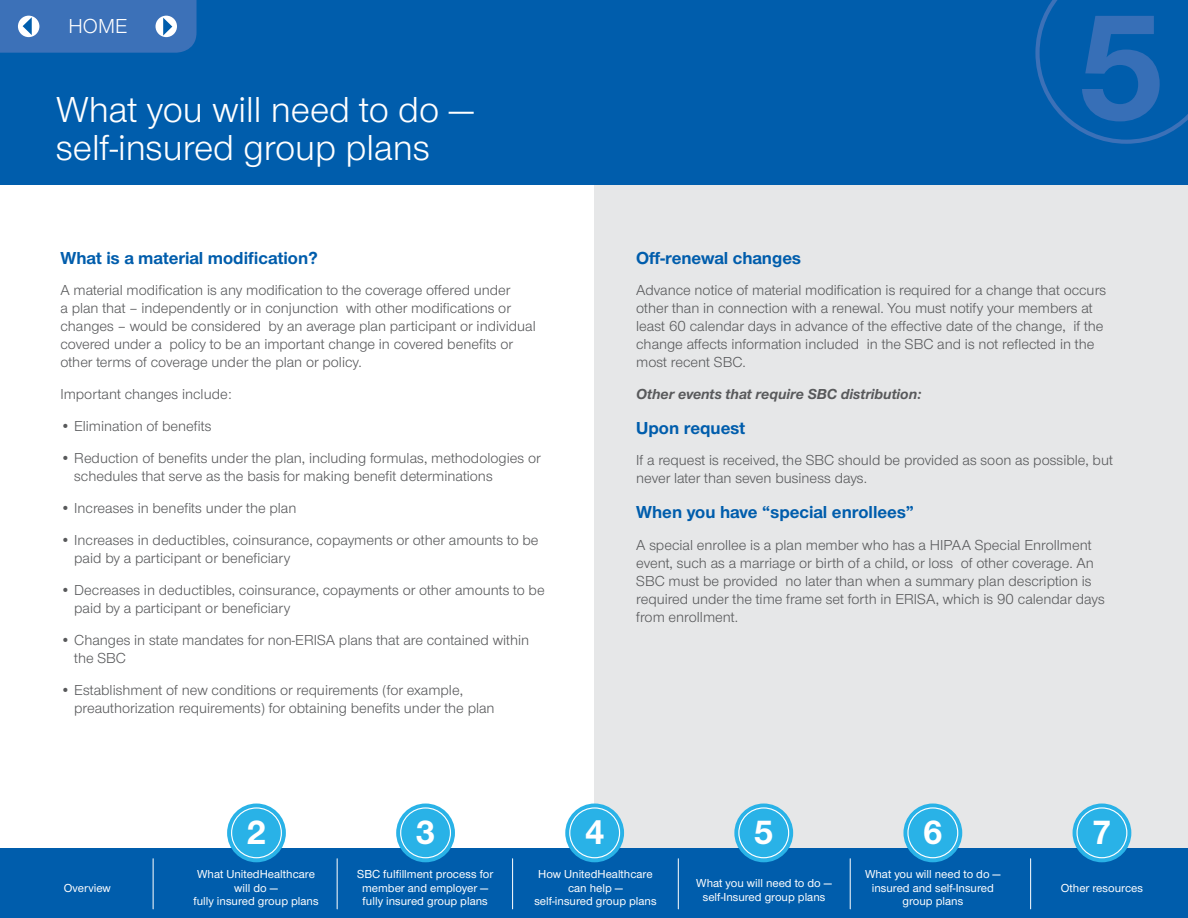
<style>
.page{position:relative;width:1188px;height:918px;background:#fff}
.page>*{position:absolute;margin:0;border:0;box-sizing:border-box;transform-origin:0 0}
.t1{font:700 156px "UHC Sans";color:#376fb7}
.t2{font:37.5px/37.5px "UHC Sans";color:#fff}
.t3{font:700 34.95px "UHC Sans";color:#fff}
.t4{font:21px "UHC Sans";color:#fff}
.t5{font:700 18px "UHC Sans";color:#005dac}
.t6{font:15px/18px "UHC Sans";color:#58595b}
.t7{font:italic 700 15px "UHC Sans";color:#58595b}
.t8{font:500 12px/13.5px "UHC Sans";color:#fff;text-align:center}
</style>
<div class="page">
<div style="left:594px;top:185px;width:594px;height:664px;background:#e6e7e8"></div>
<div style="left:0;top:0;width:1188px;height:185px;background:#005dac"></div>
<svg style="left:1035px;top:0;width:153px;height:144px"></svg>
<svg style="left:0;top:0;width:197px;height:53px;background:#4478bb"></svg>
<div style="left:0;top:849px;width:1188px;height:69px;background:#005dac"></div>
<div style="left:227px;top:804px;width:59px;height:58px;background:#29b2e7;border-radius:50%"></div>
<div style="left:231px;top:807px;width:51px;height:51px;border:1px solid #fff;border-radius:50%"></div>
<div style="left:1073px;top:804px;width:58px;height:58px;background:#29b2e7;border-radius:50%"></div>
<div style="left:1076px;top:807px;width:51px;height:51px;border:1px solid #fff;border-radius:50%"></div>
<div style="left:903px;top:804px;width:59px;height:58px;background:#29b2e7;border-radius:50%"></div>
<div style="left:907px;top:807px;width:51px;height:51px;border:1px solid #fff;border-radius:50%"></div>
<div style="left:734px;top:804px;width:59px;height:58px;background:#29b2e7;border-radius:50%"></div>
<div style="left:738px;top:807px;width:51px;height:51px;border:1px solid #fff;border-radius:50%"></div>
<div style="left:565px;top:804px;width:59px;height:58px;background:#29b2e7;border-radius:50%"></div>
<div style="left:569px;top:807px;width:51px;height:51px;border:1px solid #fff;border-radius:50%"></div>
<div style="left:396px;top:804px;width:59px;height:58px;background:#29b2e7;border-radius:50%"></div>
<div style="left:400px;top:807px;width:51px;height:51px;border:1px solid #fff;border-radius:50%"></div>
<hr style="left:153px;top:859px;width:1px;height:50px;background:#fff">
<hr style="left:337px;top:859px;width:1px;height:50px;background:#fff">
<hr style="left:512px;top:859px;width:1px;height:50px;background:#fff">
<hr style="left:678px;top:859px;width:1px;height:50px;background:#fff">
<hr style="left:850px;top:859px;width:1px;height:50px;background:#fff">
<hr style="left:1030px;top:859px;width:1px;height:50px;background:#fff">
<h3 class="t4" style="left:69px;top:13px;width:60px">HOME</h3>
<h2 class="t2" style="left:56px;top:90px;width:419px">What you will need to do — self-insured group plans</h2>
<h1 class="t1" style="left:1077px;top:-37px;width:91px">5</h1>
<p class="t5" style="left:60px;top:246px;width:259px">What is a material modification?</p>
<p class="t6" style="left:60px;top:281px;width:477px">A material modification is any modification to the coverage offered under<br>a plan that – independently or in conjunction with other modifications or changes – would be considered by an average plan participant or individual covered under a policy to be an important change in covered benefits or other terms of coverage under the plan or policy.</p>
<p class="t6" style="left:60px;top:385px;width:173px">Important changes include:</p>
<p class="t6" style="left:60px;top:417px;width:153px">• Elimination of benefits</p>
<p class="t6" style="left:74px;top:449px;width:468px;text-indent:-14px">• Reduction of benefits under the plan, including formulas, methodologies or schedules that serve as the basis for making benefit determinations</p>
<p class="t6" style="left:60px;top:499px;width:237px">• Increases in benefits under the plan</p>
<p class="t6" style="left:74px;top:531px;width:466px;text-indent:-14px">• Increases in deductibles, coinsurance, copayments or other amounts to be paid by a participant or beneficiary</p>
<p class="t6" style="left:74px;top:581px;width:472px;text-indent:-14px">• Decreases in deductibles, coinsurance, copayments or other amounts to be paid by a participant or beneficiary</p>
<p class="t6" style="left:74px;top:631px;width:456px;text-indent:-14px">• Changes in state mandates for non-ERISA plans that are contained within the SBC</p>
<p class="t6" style="left:74px;top:681px;width:422px;text-indent:-14px">• Establishment of new conditions or requirements (for example, preauthorization requirements) for obtaining benefits under the plan</p>
<p class="t5" style="left:636px;top:246px;width:166px">Off-renewal changes</p>
<p class="t6" style="left:636px;top:281px;width:472px">Advance notice of material modification is required for a change that occurs other than in connection with a renewal. You must notify your members at least 60 calendar days in advance of the effective date of the change, if the change affects information included in the SBC and is not reflected in the most recent SBC.</p>
<p class="t7" style="left:636px;top:383px;width:287px">Other events that require SBC distribution:</p>
<p class="t5" style="left:636px;top:416px;width:111px">Upon request</p>
<p class="t6" style="left:636px;top:451px;width:478px">If a request is received, the SBC should be provided as soon as possible, but never later than seven business days.</p>
<p class="t5" style="left:636px;top:500px;width:279px">When you have “special enrollees”</p>
<p class="t6" style="left:636px;top:535px;width:470px">A special enrollee is a plan member who has a HIPAA Special Enrollment event, such as a marriage or birth of a child, or loss of other coverage. An SBC must be provided no later than when a summary plan description is required under the time frame set forth in ERISA, which is 90 calendar days from enrollment.</p>
<h3 class="t3" style="left:246px;top:809px;width:21px">2</h3>
<h3 class="t3" style="left:416px;top:809px;width:21px">3</h3>
<h3 class="t3" style="left:585px;top:809px;width:21px">4</h3>
<h3 class="t3" style="left:754px;top:809px;width:21px">5</h3>
<h3 class="t3" style="left:923px;top:809px;width:21px">6</h3>
<h3 class="t3" style="left:1092px;top:809px;width:21px">7</h3>
<p class="t8" style="left:357px;top:867px;width:138px">SBC fulfillment process for member and employer — fully insured group plans</p>
<p class="t8" style="left:193px;top:867px;width:127px">What UnitedHealthcare will do —<br>fully insured group plans</p>
<p class="t8" style="left:534px;top:867px;width:124px">How UnitedHealthcare can help —<br>self-insured group plans</p>
<p class="t8" style="left:865px;top:867px;width:137px">What you will need to do — insured and self-Insured group plans</p>
<p class="t8" style="left:696px;top:876px;width:137px">What you will need to do — self-Insured group plans</p>
<p class="t8" style="left:64px;top:881px;width:48px">Overview</p>
<p class="t8" style="left:1061px;top:881px;width:84px">Other resources</p>
</div>
